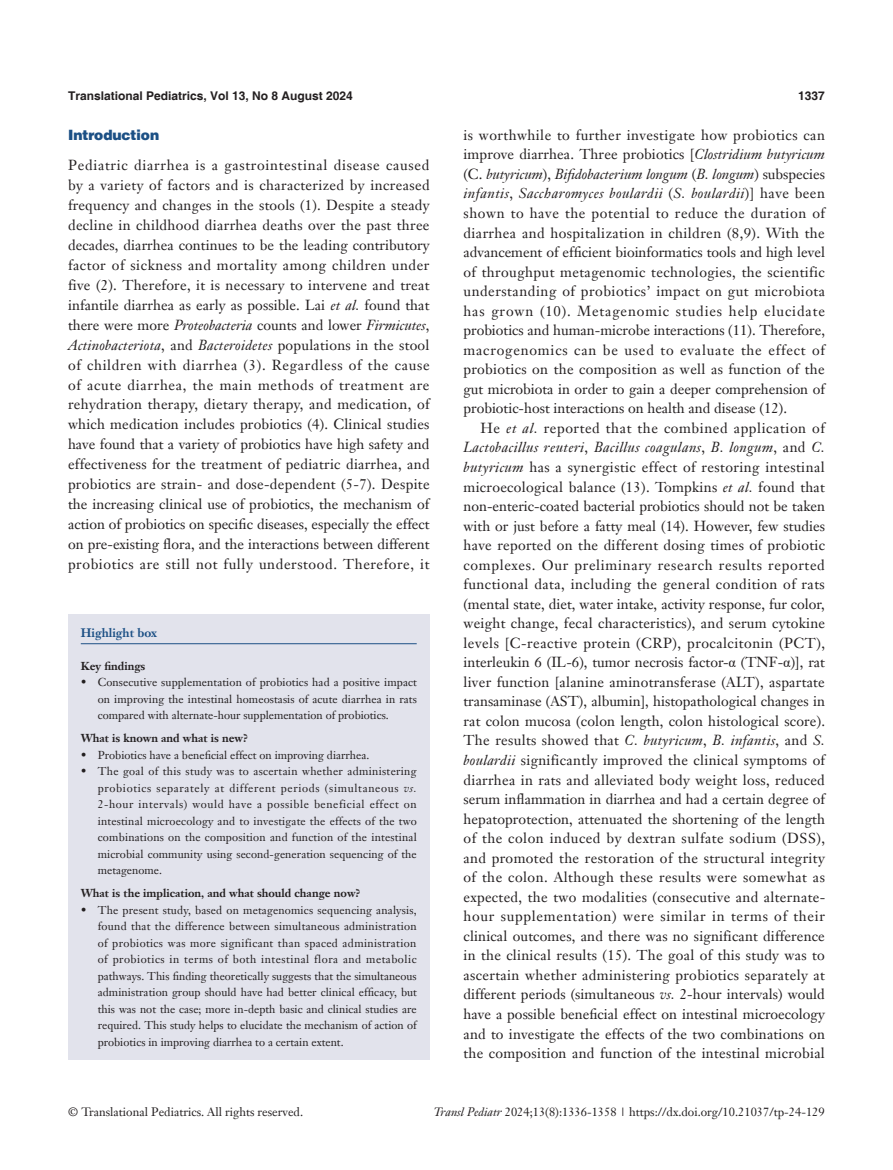
<style>
.page{position:relative;width:893px;height:1170px;background:#fff}
.page>*{position:absolute;margin:0;border:0;box-sizing:border-box;transform-origin:0 0}
.t1{font:14.25px/19.5px "Janson Text LT";letter-spacing:.02em;color:#231f20;text-align:justify}
._1ji-zhengti{font:900 14.25px "Helvetica";color:#1c5085}
.t2{font:12px "Janson Text LT";color:#231f20}
.t3{font:700 12px "Helvetica";color:#231f20}
.Cite{font:700 12px "Janson Text LT";color:#1c5085}
.Cite-2{font:11.25px/16.5px "Janson Text LT";color:#231f20;text-align:justify}
.Cite-3{font:700 11.25px "Janson Text LT";color:#231f20}
.s1{font-style:italic}
.s2{font-family:"Times New Roman"}
</style>
<div class="page">
<div style="left:68px;top:614px;width:361px;height:445px;background:#e2e3ec"></div>
<hr style="left:81px;top:643px;width:336px;height:1px;background:#1c5085">
<p class="t3" style="left:68px;top:88px;width:286px">Translational Pediatrics, Vol 13, No 8 August 2024</p>
<p class="t3" style="left:798px;top:88px;width:28px">1337</p>
<p class="_1ji-zhengti" style="left:68px;top:126px;width:93px">Introduction</p>
<p class="t1" style="left:68px;top:155px;width:363px;line-height:20px">Pediatric diarrhea is a gastrointestinal disease caused by a variety of factors and is characterized by increased frequency and changes in the stools (1). Despite a steady decline in childhood diarrhea deaths over the past three decades, diarrhea continues to be the leading contributory factor of sickness and mortality among children under five (2). Therefore, it is necessary to intervene and treat infantile diarrhea as early as possible. Lai <span class="s1">et al.</span> found that there were more <span class="s1">Proteobacteria</span> counts and lower <span class="s1">Firmicutes</span>, <span class="s1">Actinobacteriota</span>, and <span class="s1">Bacteroidetes</span> populations in the stool of children with diarrhea (3). Regardless of the cause of acute diarrhea, the main methods of treatment are rehydration therapy, dietary therapy, and medication, of which medication includes probiotics (4). Clinical studies have found that a variety of probiotics have high safety and effectiveness for the treatment of pediatric diarrhea, and probiotics are strain- and dose-dependent (5-7). Despite the increasing clinical use of probiotics, the mechanism of action of probiotics on specific diseases, especially the effect on pre-existing flora, and the interactions between different probiotics are still not fully understood. Therefore, it</p>
<p class="Cite" style="left:81px;top:625px;width:78px">Highlight box</p>
<p class="Cite-3" style="left:81px;top:658px;width:66px">Key findings</p>
<p class="Cite-2" style="left:98px;top:674px;width:321px;text-indent:-17px">• Consecutive supplementation of probiotics had a positive impact on improving the intestinal homeostasis of acute diarrhea in rats compared with alternate-hour supplementation of probiotics.</p>
<p class="Cite-3" style="left:81px;top:731px;width:169px">What is known and what is new?</p>
<p class="Cite-2" style="left:81px;top:746px;width:290px">• Probiotics have a beneficial effect on improving diarrhea.</p>
<p class="Cite-2" style="left:98px;top:762px;width:321px;text-indent:-17px">• The goal of this study was to ascertain whether administering probiotics separately at different periods (simultaneous <span class="s1">vs.<br></span>2-hour intervals) would have a possible beneficial effect on intestinal microecology and to investigate the effects of the two combinations on the composition and function of the intestinal microbial community using second-generation sequencing of the metagenome.</p>
<p class="Cite-3" style="left:81px;top:885px;width:281px">What is the implication, and what should change now?</p>
<p class="Cite-2" style="left:98px;top:901px;width:321px;text-indent:-17px">• The present study, based on metagenomics sequencing analysis, found that the difference between simultaneous administration of probiotics was more significant than spaced administration of probiotics in terms of both intestinal flora and metabolic pathways. This finding theoretically suggests that the simultaneous administration group should have had better clinical efficacy, but this was not the case; more in-depth basic and clinical studies are required. This study helps to elucidate the mechanism of action of probiotics in improving diarrhea to a certain extent.</p>
<p class="t1" style="left:463px;top:125px;width:363px">is worthwhile to further investigate how probiotics can improve diarrhea. Three probiotics [<span class="s1">Clostridium butyricum </span>(C. <span class="s1">butyricum</span>), <span class="s1">Bifidobacterium longum</span> (<span class="s1">B. longum</span>) subspecies <span class="s1">infantis</span>, <span class="s1">Saccharomyces boulardii</span> (<span class="s1">S. boulardii</span>)] have been shown to have the potential to reduce the duration of diarrhea and hospitalization in children (8,9). With the advancement of efficient bioinformatics tools and high level of throughput metagenomic technologies, the scientific understanding of probiotics’ impact on gut microbiota has grown (10). Metagenomic studies help elucidate probiotics and human-microbe interactions (11). Therefore, macrogenomics can be used to evaluate the effect of probiotics on the composition as well as function of the gut microbiota in order to gain a deeper comprehension of probiotic-host interactions on health and disease (12).</p>
<p class="t1" style="left:463px;top:418px;width:363px;text-indent:17px">He <span class="s1">et al.</span> reported that the combined application of <span class="s1">Lactobacillus reuteri</span>, <span class="s1">Bacillus coagulans</span>, <span class="s1">B. longum</span>, and <span class="s1">C. butyricum</span> has a synergistic effect of restoring intestinal microecological balance (13). Tompkins <span class="s1">et al.</span> found that non-enteric-coated bacterial probiotics should not be taken with or just before a fatty meal (14). However, few studies have reported on the different dosing times of probiotic complexes. Our preliminary research results reported functional data, including the general condition of rats (mental state, diet, water intake, activity response, fur color, weight change, fecal characteristics), and serum cytokine levels [C-reactive protein (CRP), procalcitonin (PCT), interleukin 6 (IL-6), tumor necrosis factor-<span class="s2">α</span> (TNF-<span class="s2">α</span>)], rat liver function [alanine aminotransferase (ALT), aspartate transaminase (AST), albumin], histopathological changes in rat colon mucosa (colon length, colon histological score).<br>The results showed that <span class="s1">C. butyricum</span>, <span class="s1">B. infantis</span>, and <span class="s1">S. boulardii</span> significantly improved the clinical symptoms of diarrhea in rats and alleviated body weight loss, reduced serum inflammation in diarrhea and had a certain degree of hepatoprotection, attenuated the shortening of the length of the colon induced by dextran sulfate sodium (DSS), and promoted the restoration of the structural integrity of the colon. Although these results were somewhat as expected, the two modalities (consecutive and alternate&shy;hour supplementation) were similar in terms of their clinical outcomes, and there was no significant difference in the clinical results (15). The goal of this study was to ascertain whether administering probiotics separately at different periods (simultaneous <span class="s1">vs.</span> 2-hour intervals) would have a possible beneficial effect on intestinal microecology and to investigate the effects of the two combinations on the composition and function of the intestinal microbial</p>
<p class="t2" style="left:68px;top:1104px;width:236px">© Translational Pediatrics. All rights reserved.</p>
<p class="t2" style="left:434px;top:1104px;width:392px"><span class="s1">Transl Pediatr</span> 2024;13(8):1336-1358 | https://dx.doi.org/10.21037/tp-24-129</p>
</div>
